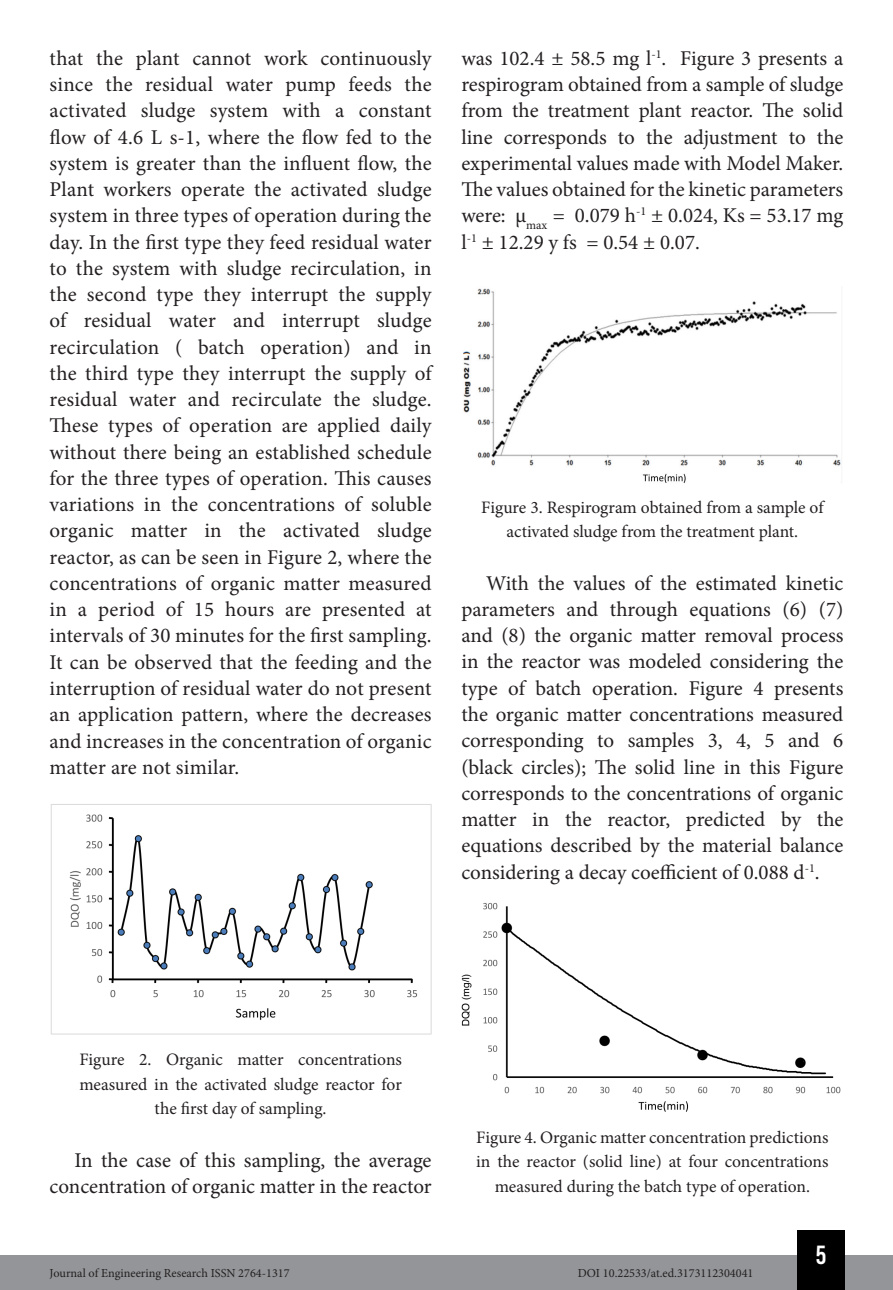
<style>
.page{position:relative;width:893px;height:1290px;background:#fff}
.page>*{position:absolute;margin:0;border:0;box-sizing:border-box;transform-origin:0 0}
.t1{font:26.25px "Bebas Kai";color:#fff}
.TXT{font:21px/26.2px "Minion Pro";color:#231f20;text-align:justify}
.Info_Imagem{font:17.5px/24.5px "Minion Pro";color:#231f20;text-align:center}
.t2{font:12.25px "Minion Pro";color:#231f20}
</style>
<div class="page">
<div style="left:0;top:1255px;width:893px;height:35px;background:#939598"></div>
<div style="left:797px;top:1230px;width:48px;height:60px;background:#000"></div>
<img style="left:51px;top:804px;width:381px;height:231px">
<img style="left:463px;top:288px;width:378px;height:195px">
<img style="left:461px;top:903px;width:380px;height:209px">
<p class="TXT" style="left:50px;top:45px;width:384px">that the plant cannot work continuously since the residual water pump feeds the activated sludge system with a constant flow of 4.6 L s-1, where the flow fed to the system is greater than the influent flow, the Plant workers operate the activated sludge system in three types of operation during the day. In the first type they feed residual water to the system with sludge recirculation, in the second type they interrupt the supply of residual water and interrupt sludge recirculation ( batch operation) and in the third type they interrupt the supply of residual water and recirculate the sludge.<br>These types of operation are applied daily without there being an established schedule for the three types of operation. This causes variations in the concentrations of soluble organic matter in the activated sludge reactor, as can be seen in Figure 2, where the concentrations of organic matter measured in a period of 15 hours are presented at intervals of 30 minutes for the first sampling.<br>It can be observed that the feeding and the interruption of residual water do not present an application pattern, where the decreases and increases in the concentration of organic matter are not similar.</p>
<p class="TXT" style="left:461px;top:45px;width:384px">was 102.4 ± 58.5 mg l<sup>-1</sup>. Figure 3 presents a respirogram obtained from a sample of sludge from the treatment plant reactor. The solid line corresponds to the adjustment to the experimental values made with Model Maker.<br>The values obtained for the kinetic parameters were: µ<sub>max</sub> = 0.079 h<sup>-1</sup> ± 0.024, Ks = 53.17 mg l<sup>-1</sup> ± 12.29 y fs = 0.54 ± 0.07.</p>
<p class="Info_Imagem" style="left:481px;top:495px;width:344px">Figure 3. Respirogram obtained from a sample of activated sludge from the treatment plant.</p>
<p class="TXT" style="left:461px;top:570px;width:384px;text-indent:25px">With the values of the estimated kinetic parameters and through equations (6) (7) and (8) the organic matter removal process in the reactor was modeled considering the type of batch operation. Figure 4 presents the organic matter concentrations measured corresponding to samples 3, 4, 5 and 6 (black circles); The solid line in this Figure corresponds to the concentrations of organic matter in the reactor, predicted by the equations described by the material balance considering a decay coefficient of 0.088 d<sup>-1</sup>.</p>
<p class="Info_Imagem" style="left:79px;top:1047px;width:324px">Figure 2. Organic matter concentrations measured in the activated sludge reactor for the first day of sampling.</p>
<p class="TXT" style="left:50px;top:1147px;width:383px;text-align:right">In the case of this sampling, the average concentration of organic matter in the reactor</p>
<p class="Info_Imagem" style="left:476px;top:1125px;width:354px">Figure 4. Organic matter concentration predictions in the reactor (solid line) at four concentrations measured during the batch type of operation.</p>
<p class="t1" style="left:816px;top:1241px;width:12px">5</p>
<p class="t2" style="left:50px;top:1265px;width:242px">Journal of Engineering Research ISSN 2764-1317</p>
<p class="t2" style="left:578px;top:1265px;width:177px">DOI 10.22533/at.ed.3173112304041</p>
</div>
